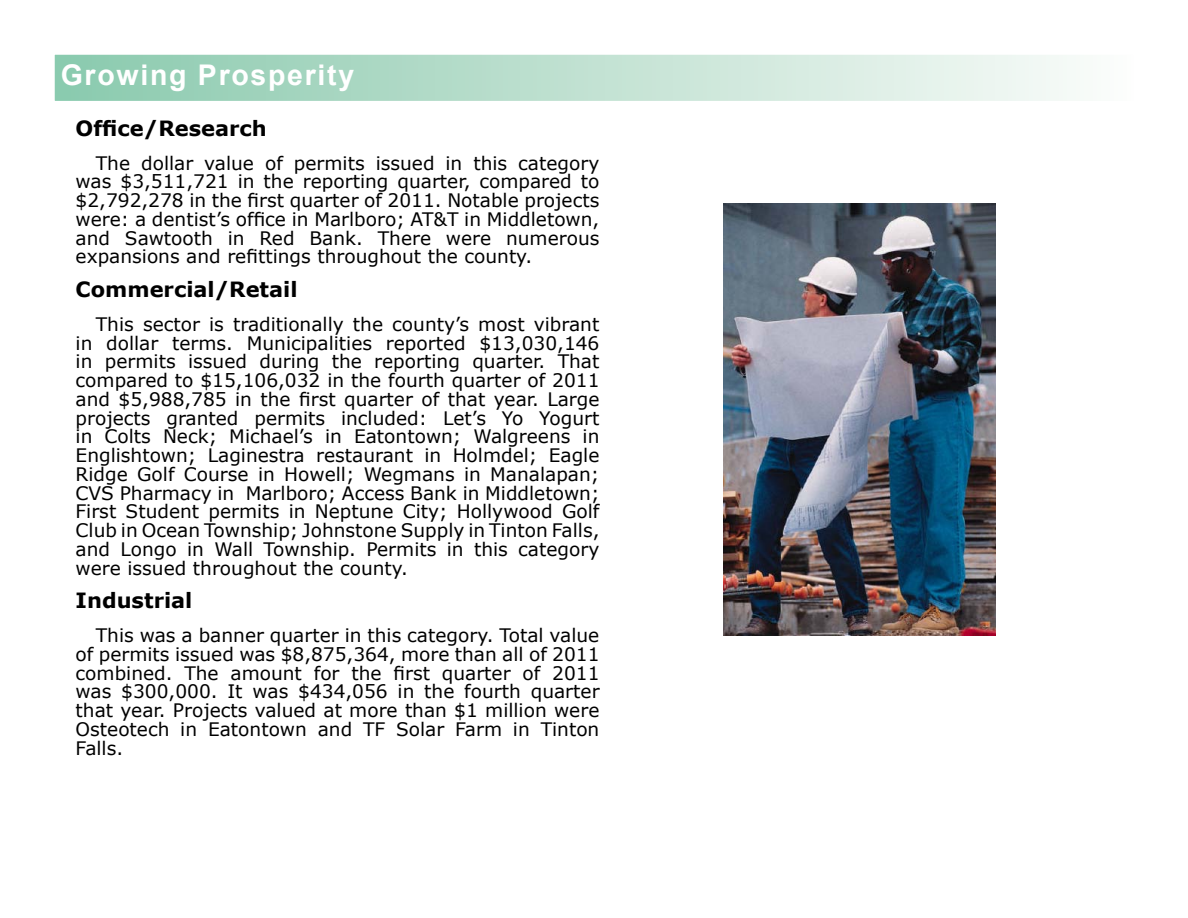
<style>
.page{position:relative;width:1188px;height:918px;background:#fff}
.page>*{position:absolute;margin:0;border:0;box-sizing:border-box;transform-origin:0 0}
.t1{font:700 28.5px "Arial";letter-spacing:.06em;color:#fff}
.t2{font:700 21px "Verdana";color:#000}
.t3{font:18.6px/18.8px "Verdana";color:#000;text-align:justify}
</style>
<div class="page">
<div style="left:54px;top:54px;width:1080px;height:48px;background:linear-gradient(to right,#89c9ad,#fbfcfa)"></div>
<div style="left:53px;top:53px;width:1082px;height:49px;border:2px solid #fff"></div>
<img style="left:724px;top:203px;width:272px;height:432px">
<h1 class="t1" style="left:61px;top:56px;width:295px">Growing Prosperity</h1>
<p class="t2" style="left:76px;top:115px;width:193px">Office/Research</p>
<p class="t3" style="left:76px;top:153px;width:525px;text-indent:20px">The dollar value of permits issued in this category was $3,511,721 in the reporting quarter, compared to $2,792,278 in the first quarter of 2011. Notable projects were: a dentist’s office in Marlboro; AT&amp;T in Middletown, and Sawtooth in Red Bank. There were numerous expansions and refittings throughout the county.</p>
<p class="t2" style="left:76px;top:276px;width:223px">Commercial/Retail</p>
<p class="t3" style="left:76px;top:314px;width:525px;text-indent:20px">This sector is traditionally the county’s most vibrant in dollar terms. Municipalities reported $13,030,146 in permits issued during the reporting quarter. That compared to $15,106,032 in the fourth quarter of 2011 and $5,988,785 in the first quarter of that year. Large projects granted permits included: Let’s Yo Yogurt in Colts Neck; Michael’s in Eatontown; Walgreens in Englishtown; Laginestra restaurant in Holmdel; Eagle Ridge Golf Course in Howell; Wegmans in Manalapan; CVS Pharmacy in Marlboro; Access Bank in Middletown; First Student permits in Neptune City; Hollywood Golf Club in Ocean Township; Johnstone Supply in Tinton Falls, and Longo in Wall Township. Permits in this category were issued throughout the county.</p>
<p class="t2" style="left:76px;top:587px;width:118px">Industrial</p>
<p class="t3" style="left:76px;top:625px;width:526px;text-indent:20px">This was a banner quarter in this category. Total value of permits issued was $8,875,364, more than all of 2011 combined. The amount for the first quarter of 2011 was $300,000. It was $434,056 in the fourth quarter that year. Projects valued at more than $1 million were Osteotech in Eatontown and TF Solar Farm in Tinton Falls.</p>
</div>
